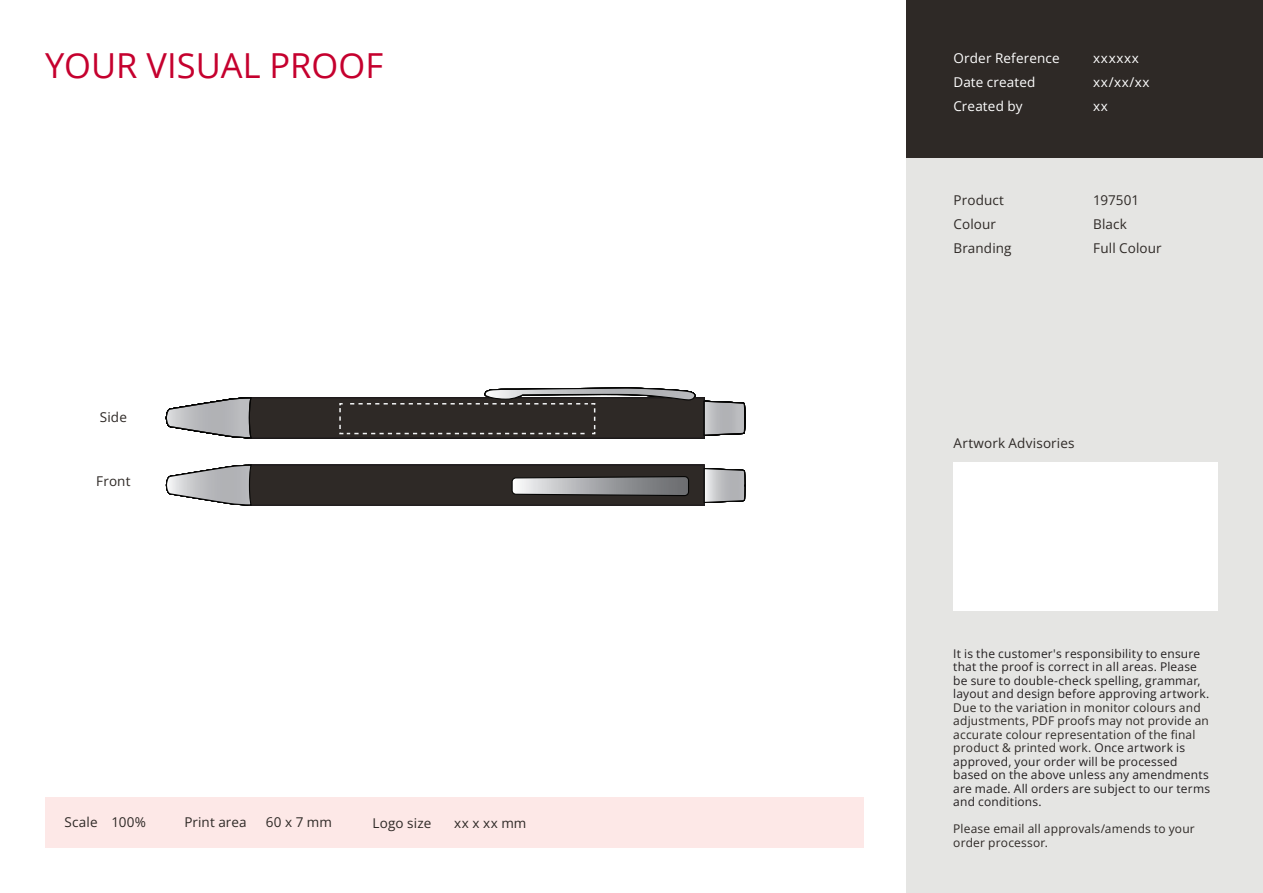
<style>
.page{position:relative;width:1263px;height:893px;background:#fff}
.page>*{position:absolute;margin:0;border:0;box-sizing:border-box;transform-origin:0 0}
.t1{font:34.5px "Open Sans";color:#c5002e}
.t2{font:700 13.5px/24px "Open Sans";letter-spacing:.01em;color:#2e2926}
.t3{font:700 13.5px/24px "Open Sans";letter-spacing:.01em;color:#fff}
.t4{font:13.5px "Open Sans";letter-spacing:.01em;color:#2e2926}
.t5{font:13.5px/24px "Open Sans";letter-spacing:.05em;color:#fff}
.t6{font:12px/13.5px "Open Sans";letter-spacing:.015em;color:#231f20}
.t7{font:700 12px/13.5px "Open Sans";letter-spacing:.015em;color:#2e2926}
.s1{font-weight:400}
.s2{font-weight:700;color:#2e2926}
</style>
<div class="page">
<div style="left:45px;top:798px;width:818px;height:50px;background:#fde8e7"></div>
<div style="left:906px;top:0;width:357px;height:158px;background:#2e2926"></div>
<div style="left:906px;top:158px;width:357px;height:735px;background:#e5e5e3"></div>
<div style="left:953px;top:463px;width:265px;height:148px;background:#fff"></div>
<svg style="left:166px;top:464px;width:579px;height:42px;background:#595655"></svg>
<svg style="left:166px;top:387px;width:579px;height:52px"></svg>
<h1 class="t1" style="left:45px;top:42px;width:340px">YOUR VISUAL PROOF</h1>
<p class="t2" style="left:100px;top:404px;width:29px">Side</p>
<p class="t2" style="left:96px;top:469px;width:36px">Front</p>
<p class="t2" style="left:64px;top:810px;width:83px">Scale <span class="s1">100%</span></p>
<p class="t2" style="left:184px;top:810px;width:64px">Print area</p>
<p class="t2" style="left:373px;top:810px;width:60px">Logo size</p>
<p class="t4" style="left:454px;top:814px;width:74px">xx x xx mm</p>
<p class="t4" style="left:266px;top:813px;width:68px">60 x 7 mm</p>
<p class="t3" style="left:953px;top:46px;width:108px">Order Reference<br>Date created<br>Created by</p>
<p class="t5" style="left:1093px;top:46px;width:58px">xxxxxx xx/xx/xx xx</p>
<p class="t2" style="left:953px;top:188px;width:60px">Product<br>Colour<br>Branding</p>
<p class="t4" style="left:1093px;top:191px;width:47px">197501</p>
<p class="t2" style="left:1093px;top:212px;width:45px">Amber</p>
<p class="t2" style="left:1093px;top:212px;width:42px">Yellow</p>
<p class="t2" style="left:1093px;top:212px;width:26px">R d</p>
<p class="t2" style="left:1093px;top:212px;width:65px">L ght Blue</p>
<p class="t2" style="left:1093px;top:212px;width:29px">Pink</p>
<p class="t2" style="left:1093px;top:212px;width:35px">Black</p>
<p class="t2" style="left:1101px;top:212px;width:35px">urple</p>
<p class="t2" style="left:1093px;top:212px;width:41px">Green</p>
<p class="t2" style="left:1105px;top:212px;width:18px">ue</p>
<p class="t4" style="left:1093px;top:239px;width:70px">Full Colour</p>
<p class="t2" style="left:953px;top:431px;width:123px">Artwork Advisories</p>
<p class="t6" style="left:953px;top:647px;width:257px">It is the customer's responsibility to ensure that the proof is correct in all areas. Please be sure to double-check spelling, grammar, layout and design before approving artwork.</p>
<p class="t6" style="left:953px;top:701px;width:258px"><span class="s2">Due to the variation in monitor colours and adjustments, PDF proofs may not provide an accurate colour representation of the final product &amp; printed work.</span> Once artwork is approved, your order will be processed based on the above unless any amendments are made. All orders are subject to our terms and conditions.</p>
<p class="t7" style="left:953px;top:822px;width:243px">Please email all approvals/amends to your order processor.</p>
</div>
